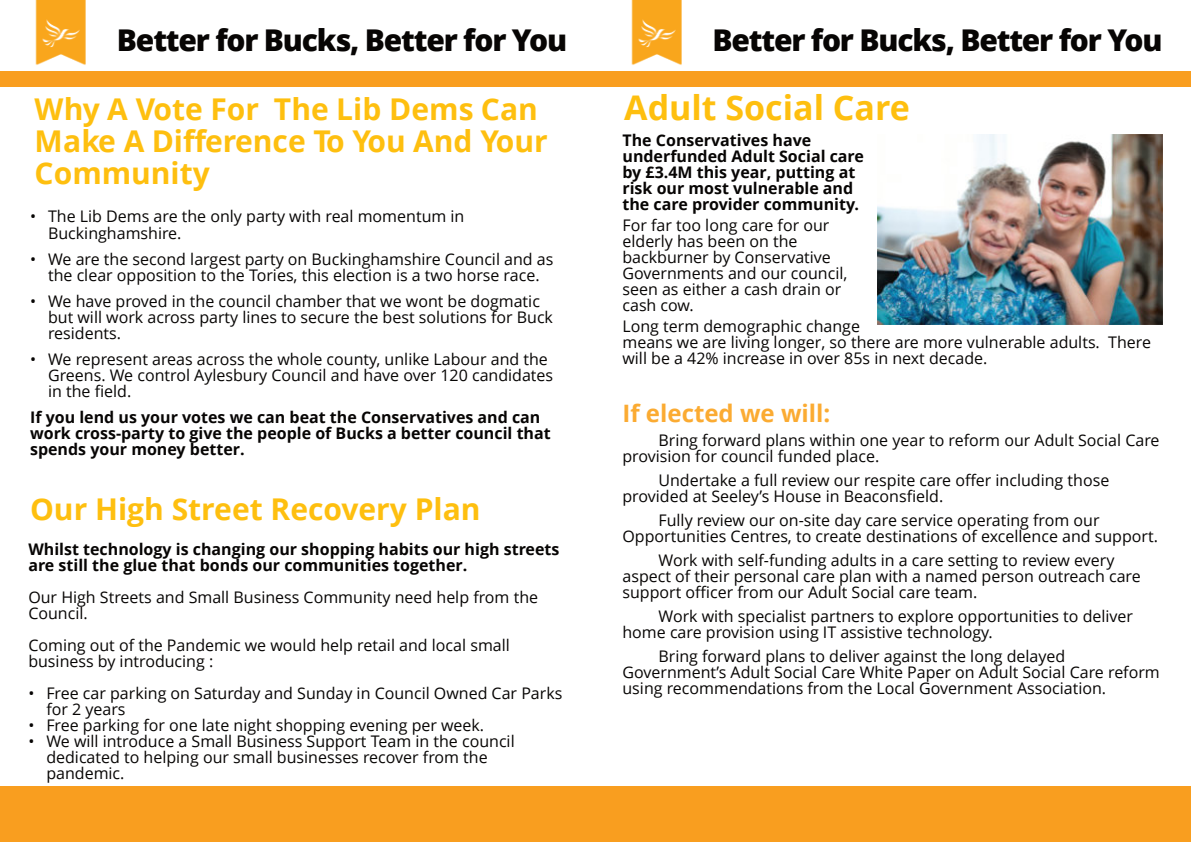
<style>
.page{position:relative;width:1191px;height:842px;background:#fff}
.page>*{position:absolute;margin:0;border:0;box-sizing:border-box;transform-origin:0 0}
.t1{font:700 34px "Open Sans";color:#febf0f}
.t2{font:700 30px/32.4px "Open Sans";color:#febf0f}
.t3{font:800 30px "Open Sans";letter-spacing:-.04em;color:#070504}
.t4{font:700 24px "Open Sans";color:#fbab32}
.t5{font:16px/16px "Open Sans";color:#070504}
.t6{font:700 16px/16px "Open Sans";color:#070504}
</style>
<div class="page">
<div style="left:0;top:787px;width:595px;height:55px;background:#f99e1f"></div>
<div style="left:0;top:71px;width:595px;height:16px;background:#f99e1f"></div>
<img style="left:35px;top:0;width:51px;height:65px">
<div style="left:595px;top:787px;width:596px;height:55px;background:#f99e1f"></div>
<div style="left:595px;top:71px;width:596px;height:16px;background:#f99e1f"></div>
<img style="left:631px;top:0;width:51px;height:65px">
<img style="left:877px;top:134px;width:285px;height:190px">
<h2 class="t3" style="left:117px;top:28px;width:452px">Better for Bucks, Better for You</h2>
<h2 class="t2" style="left:35px;top:95px;width:514px">Why A Vote For The Lib Dems Can<br>Make A Difference To You And Your<br>Community</h2>
<p class="t5" style="left:48px;top:210px;width:418px;text-indent:-18px">• The Lib Dems are the only party with real momentum in<br>Buckinghamshire.</p>
<p class="t5" style="left:30px;top:252px;width:525px;text-align:center">• We are the second largest party on Buckinghamshire Council and as the clear opposition to the Tories, this election is a two horse race.</p>
<p class="t5" style="left:48px;top:294px;width:506px;text-indent:-18px">• We have proved in the council chamber that we wont be dogmatic but will work across party lines to secure the best solutions for Buck residents.</p>
<p class="t5" style="left:48px;top:352px;width:506px;text-indent:-18px">• We represent areas across the whole county, unlike Labour and the<br>Greens. We control Aylesbury Council and have over 120 candidates in the field.</p>
<p class="t6" style="left:30px;top:410px;width:522px">If you lend us your votes we can beat the Conservatives and can work cross-party to give the people of Bucks a better council that spends your money better.</p>
<h2 class="t2" style="left:30px;top:495px;width:452px">Our High Street Recovery Plan</h2>
<p class="t6" style="left:28px;top:542px;width:532px">Whilst technology is changing our shopping habits our high streets are still the glue that bonds our communities together.</p>
<p class="t5" style="left:28px;top:590px;width:511px">Our High Streets and Small Business Community need help from the<br>Council.</p>
<p class="t5" style="left:28px;top:638px;width:483px">Coming out of the Pandemic we would help retail and local small business by introducing :</p>
<p class="t5" style="left:46px;top:686px;width:517px;text-indent:-18px">• Free car parking on Saturday and Sunday in Council Owned Car Parks for 2 years</p>
<p class="t5" style="left:28px;top:718px;width:457px">• Free parking for one late night shopping evening per week.</p>
<p class="t5" style="left:46px;top:734px;width:470px;text-indent:-18px">• We will introduce a Small Business Support Team in the council dedicated to helping our small businesses recover from the pandemic.</p>
<h2 class="t3" style="left:712px;top:28px;width:452px">Better for Bucks, Better for You</h2>
<h1 class="t1" style="left:624px;top:94px;width:287px">Adult Social Care</h1>
<p class="t6" style="left:622px;top:134px;width:243px">The Conservatives have underfunded Adult Social care by £3.4M this year, putting at risk our most vulnerable and the care provider community.</p>
<p class="t5" style="left:622px;top:219px;width:226px">For far too long care for our elderly has been on the backburner by Conservative<br>Governments and our council, seen as either a cash drain or cash cow.</p>
<p class="t5" style="left:622px;top:320px;width:530px">Long term demographic change<br>means we are living longer, so there are more vulnerable adults. There will be a 42% increase in over 85s in next decade.</p>
<h3 class="t4" style="left:622px;top:404px;width:209px">If elected we will:</h3>
<p class="t5" style="left:622px;top:434px;width:538px;text-indent:36px">Bring forward plans within one year to reform our Adult Social Care provision for council funded place.</p>
<p class="t5" style="left:622px;top:474px;width:488px;text-indent:36px">Undertake a full review our respite care offer including those provided at Seeley’s House in Beaconsfield.</p>
<p class="t5" style="left:622px;top:514px;width:537px;text-indent:36px">Fully review our on-site day care service operating from our<br>Opportunities Centres, to create destinations of excellence and support.</p>
<p class="t5" style="left:622px;top:554px;width:520px;text-indent:36px">Work with self-funding adults in a care setting to review every aspect of their personal care plan with a named person outreach care support officer from our Adult Social care team.</p>
<p class="t5" style="left:622px;top:610px;width:512px;text-indent:36px">Work with specialist partners to explore opportunities to deliver home care provision using IT assistive technology.</p>
<p class="t5" style="left:622px;top:650px;width:539px;text-indent:36px">Bring forward plans to deliver against the long delayed<br>Government’s Adult Social Care White Paper on Adult Social Care reform using recommendations from the Local Government Association.</p>
</div>
